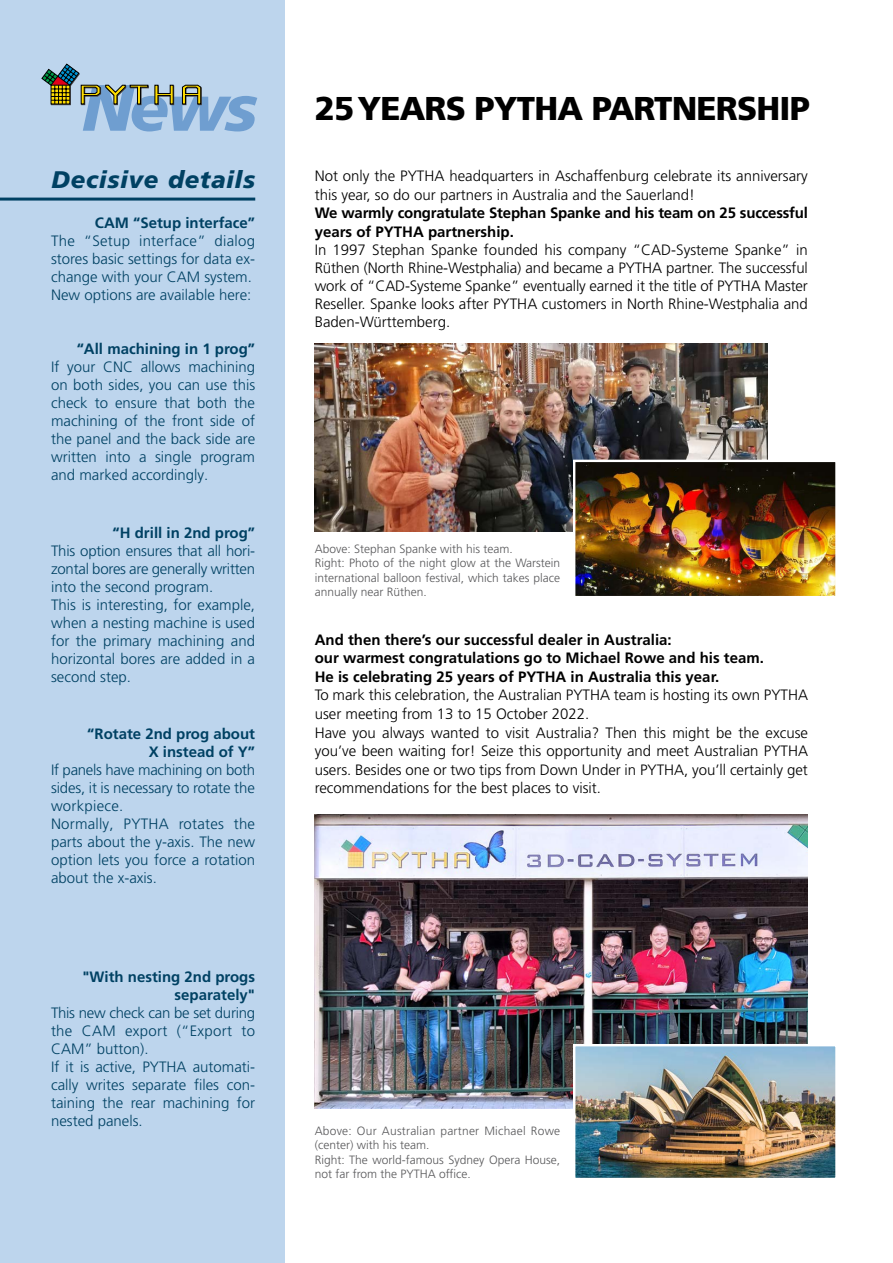
<style>
.page{position:relative;width:893px;height:1263px;background:#fff}
.page>*{position:absolute;margin:0;border:0;box-sizing:border-box;transform-origin:0 0}
.t1{font:italic 900 65.4px "Frutiger LT Pro";color:#6f9ed0}
.t2{font:900 33px "Frutiger LT Pro";letter-spacing:-.025em;color:#000}
.t3{font:italic 900 24px "Frutiger LT Pro";letter-spacing:.02em;color:#004163}
.t4{font:300 15px/18px "Frutiger LT Pro";color:#004163}
.t5{font:300 15px/18.6px "Frutiger LT Pro";color:#000}
.t6{font:700 15px/18.6px "Frutiger LT Pro";color:#000}
.t7{font:700 15px/18px "Frutiger LT Pro";color:#004163;text-align:right}
.t8{font:300 12px/14.4px "Frutiger LT Pro";color:#58585a}
</style>
<div class="page">
<div style="left:0;top:0;width:285px;height:1263px;background:#bdd5ed"></div>
<hr style="left:0;top:198px;width:255px;height:3px;background:#004163">
<svg style="left:42px;top:64px;width:159px;height:41px"></svg>
<img style="left:315px;top:815px;width:493px;height:293px">
<img style="left:315px;top:343px;width:452px;height:189px">
<img style="left:576px;top:1047px;width:259px;height:130px">
<div style="left:573px;top:1044px;width:265px;height:136px;border:2px solid #fff"></div>
<img style="left:576px;top:463px;width:259px;height:132px">
<div style="left:573px;top:460px;width:265px;height:138px;border:2px solid #fff"></div>
<h1 class="t1" style="left:82px;top:69px;width:177px">News</h1>
<h3 class="t3" style="left:51px;top:165px;width:205px">Decisive details</h3>
<p class="t7" style="left:95px;top:214px;width:162px">CAM “Setup interface”</p>
<p class="t4" style="left:51px;top:232px;width:206px">The “Setup interface” dialog stores basic settings for data ex&shy;change with your CAM system.<br>New options are available here:</p>
<p class="t7" style="left:77px;top:340px;width:180px">“All machining in 1 prog”</p>
<p class="t4" style="left:51px;top:358px;width:206px;text-align:justify">If your CNC allows machining on both sides, you can use this check to ensure that both the machining of the front side of the panel and the back side are written into a single program and marked accordingly.</p>
<p class="t7" style="left:113px;top:524px;width:144px">“H drill in 2nd prog”</p>
<p class="t4" style="left:51px;top:542px;width:206px">This option ensures that all hori&shy;zontal bores are generally written into the second program.<br>This is interesting, for example, when a nesting machine is used for the primary machining and horizontal bores are added in a second step.</p>
<p class="t7" style="left:87px;top:725px;width:169px">“Rotate 2nd prog about<br>X instead of Y”</p>
<p class="t4" style="left:51px;top:761px;width:206px">If panels have machining on both sides, it is necessary to rotate the workpiece.<br>Normally, PYTHA rotates the parts about the y-axis. The new option lets you force a rotation about the x-axis.</p>
<p class="t7" style="left:82px;top:968px;width:174px">"With nesting 2nd progs separately"</p>
<p class="t4" style="left:51px;top:1004px;width:206px">This new check can be set during the CAM export (“Export to<br>CAM” button).<br>If it is active, PYTHA automati&shy;cally writes separate files con&shy;taining the rear machining for nested panels.</p>
<h2 class="t2" style="left:315px;top:88px;width:497px">25 YEARS PYTHA PARTNERSHIP</h2>
<p class="t5" style="left:315px;top:167px;width:495px">Not only the PYTHA headquarters in Aschaffenburg celebrate its anniversary this year, so do our partners in Australia and the Sauerland!</p>
<p class="t6" style="left:315px;top:204px;width:495px">We warmly congratulate Stephan Spanke and his team on 25 successful years of PYTHA partnership.</p>
<p class="t5" style="left:315px;top:241px;width:495px;line-height:18px;text-align:justify">In 1997 Stephan Spanke founded his company “CAD-Systeme Spanke” in Rüthen (North Rhine-Westphalia) and became a PYTHA partner. The successful work of “CAD-Systeme Spanke” eventually earned it the title of PYTHA Master Reseller. Spanke looks after PYTHA customers in North Rhine-Westphalia and Baden-Württemberg.</p>
<p class="t8" style="left:315px;top:542px;width:247px">Above: Stephan Spanke with his team.<br>Right: Photo of the night glow at the Warstein international balloon festival, which takes place annually near Rüthen.</p>
<p class="t6" style="left:315px;top:630px;width:451px">And then there’s our successful dealer in Australia:<br>our warmest congratulations go to Michael Rowe and his team.<br>He is celebrating 25 years of PYTHA in Australia this year.</p>
<p class="t5" style="left:315px;top:686px;width:495px">To mark this celebration, the Australian PYTHA team is hosting its own PYTHA user meeting from 13 to 15 October 2022.<br>Have you always wanted to visit Australia? Then this might be the excuse you’ve been waiting for! Seize this opportunity and meet Australian PYTHA users. Besides one or two tips from Down Under in PYTHA, you’ll certainly get recommendations for the best places to visit.</p>
<p class="t8" style="left:315px;top:1123px;width:247px">Above: Our Australian partner Michael Rowe (center) with his team.<br>Right: The world-famous Sydney Opera House, not far from the PYTHA office.</p>
</div>
